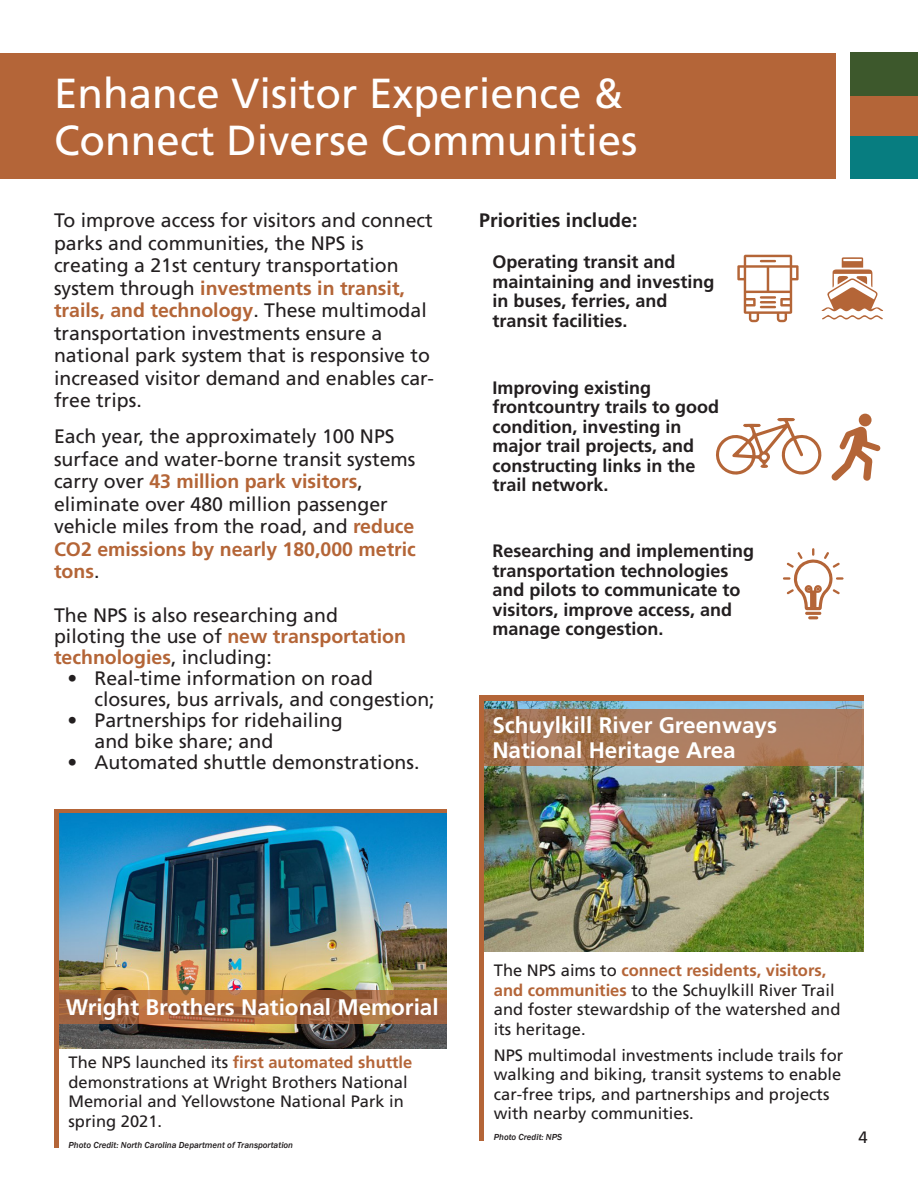
<style>
.page{position:relative;width:918px;height:1188px;background:#fff}
.page>*{position:absolute;margin:0;border:0;box-sizing:border-box;transform-origin:0 0}
.t1{font:42px/46.5px "Frutiger LT Std";color:#fff}
.t2{font:700 22.5px/25.5px "Frutiger LT Std";color:#fff}
.Cover_Text{font:19.5px/22.5px "Frutiger LT Std";color:#231f20}
.Cover_Text-2{font:700 19.5px "Frutiger LT Std";color:#231f20}
.Cover_Text-3{font:700 18px/19.5px "Frutiger LT Std";color:#231f20}
.Cover_Text-4{font:16.5px/19.5px "Frutiger LT Std";color:#231f20}
.Cover_Text-5{font:italic 500 9px "Franklin Gothic";color:#231f20}
.s1{font-weight:700;color:#b46537}
.s2{font-weight:700;color:#b46538}
</style>
<div class="page">
<div style="left:0;top:53px;width:836px;height:126px;background:#b46538"></div>
<div style="left:850px;top:96px;width:68px;height:42px;background:#b46538"></div>
<div style="left:850px;top:136px;width:68px;height:43px;background:#077d80"></div>
<div style="left:850px;top:53px;width:68px;height:43px;background:#3d582c"></div>
<svg style="left:737px;top:255px;width:62px;height:67px"></svg>
<svg style="left:716px;top:418px;width:106px;height:57px"></svg>
<svg style="left:831px;top:426px;width:50px;height:55px"></svg>
<div style="left:859px;top:414px;width:13px;height:12px;background:#b46537;border-radius:50%"></div>
<svg style="left:821px;top:257px;width:62px;height:63px"></svg>
<svg style="left:783px;top:548px;width:61px;height:71px"></svg>
<img style="left:58px;top:813px;width:388px;height:235px">
<svg style="left:58px;top:990px;width:388px;height:33px;background:#a7683d"></svg>
<img style="left:483px;top:700px;width:381px;height:252px">
<svg style="left:483px;top:709px;width:381px;height:57px;background:#a8795a"></svg>
<hr style="left:54px;top:809px;width:4px;height:339px;background:#b46538">
<hr style="left:54px;top:809px;width:392px;height:4px;background:#b46538">
<hr style="left:479px;top:696px;width:4px;height:444px;background:#b46538">
<div style="left:479px;top:695px;width:385px;height:5px;background:#b46538"></div>
<p class="t1" style="left:54px;top:71px;width:585px">Enhance Visitor Experience &amp;<br>Connect Diverse Communities</p>
<p class="Cover_Text" style="left:54px;top:209px;width:381px">To improve access for visitors and connect parks and communities, the NPS is creating a 21st century transportation system through <span class="s1">investments in transit, trails, and technology</span>. These multimodal transportation investments ensure a national park system that is responsive to increased visitor demand and enables car&shy;free trips.</p>
<p class="Cover_Text" style="left:54px;top:425px;width:363px">Each year, the approximately 100 NPS surface and water-borne transit systems carry over <span class="s1">43 million park visitors</span>, eliminate over 480 million passenger vehicle miles from the road, and <span class="s1">reduce CO2 emissions by nearly 180,000 metric tons</span>.</p>
<p class="Cover_Text" style="left:54px;top:605px;width:354px;line-height:21px">The NPS is also researching and piloting the use of <span class="s1">new transportation technologies</span>, including:</p>
<p class="Cover_Text" style="left:94px;top:668px;width:342px;line-height:21px;text-indent:-27px">• Real-time information on road closures, bus arrivals, and congestion;</p>
<p class="Cover_Text" style="left:94px;top:710px;width:250px;line-height:21px;text-indent:-27px">• Partnerships for ridehailing and bike share; and</p>
<p class="Cover_Text" style="left:68px;top:751px;width:354px">• Automated shuttle demonstrations.</p>
<p class="Cover_Text-2" style="left:479px;top:209px;width:160px">Priorities include:</p>
<p class="Cover_Text-3" style="left:492px;top:252px;width:224px">Operating transit and maintaining and investing in buses, ferries, and transit facilities.</p>
<p class="Cover_Text-3" style="left:492px;top:378px;width:228px">Improving existing frontcountry trails to good condition, investing in major trail projects, and constructing links in the trail network.</p>
<p class="Cover_Text-3" style="left:492px;top:541px;width:263px">Researching and implementing transportation technologies and pilots to communicate to visitors, improve access, and manage congestion.</p>
<p class="t2" style="left:492px;top:712px;width:286px">Schuylkill River Greenways<br>National Heritage Area</p>
<p class="t2" style="left:66px;top:994px;width:375px">Wright Brothers National Memorial</p>
<p class="Cover_Text-4" style="left:69px;top:1053px;width:345px">The NPS launched its <span class="s2">first automated shuttle </span>demonstrations at Wright Brothers National Memorial and Yellowstone National Park in spring 2021.</p>
<p class="Cover_Text-5" style="left:69px;top:1139px;width:226px">Photo Credit: North Carolina Department of Transportation</p>
<p class="Cover_Text-4" style="left:494px;top:961px;width:348px">The NPS aims to <span class="s2">connect residents, visitors, and communities</span> to the Schuylkill River Trail and foster stewardship of the watershed and its heritage.</p>
<p class="Cover_Text-4" style="left:494px;top:1045px;width:351px">NPS multimodal investments include trails for walking and biking, transit systems to enable car-free trips, and partnerships and projects with nearby communities.</p>
<p class="Cover_Text-5" style="left:494px;top:1132px;width:70px">Photo Credit: NPS</p>
<p class="Cover_Text-4" style="left:859px;top:1128px;width:11px">4</p>
</div>
